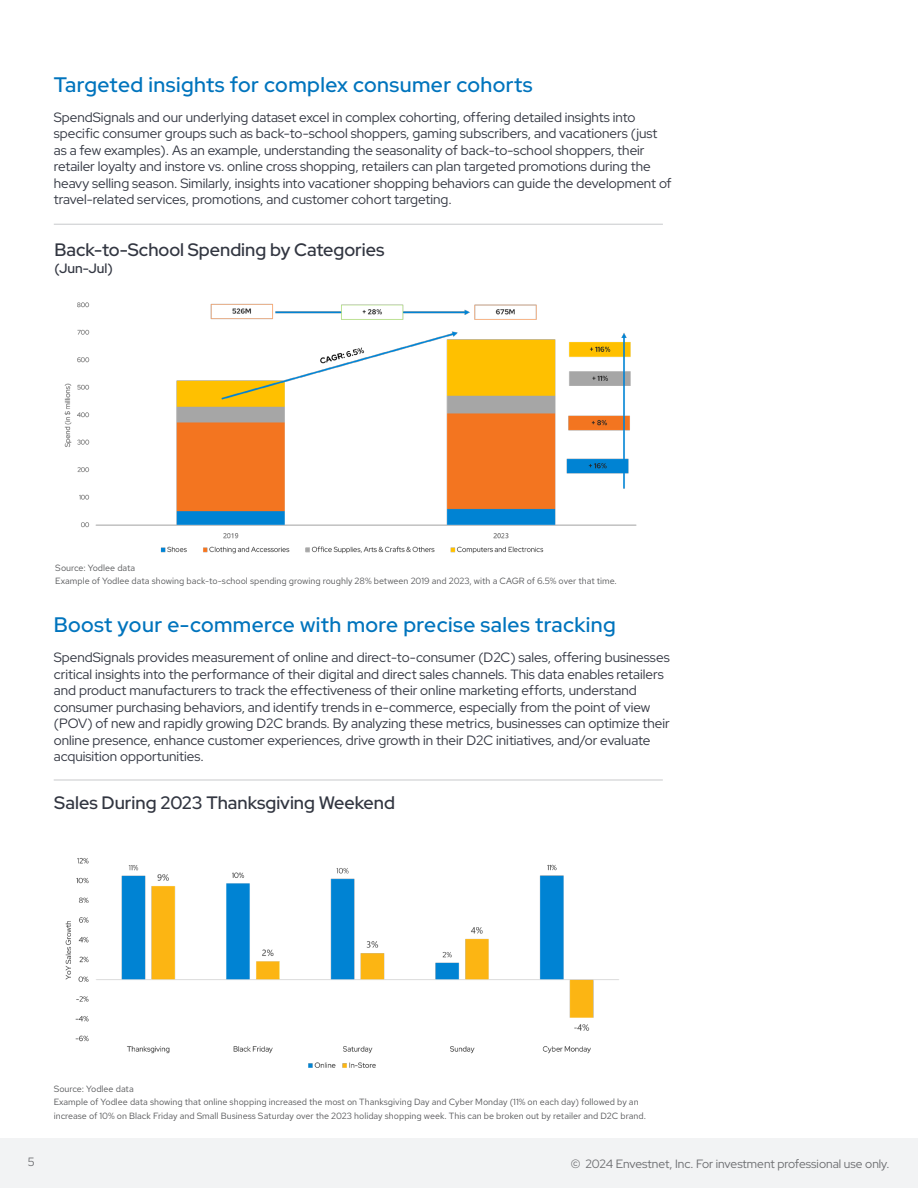
<style>
.page{position:relative;width:918px;height:1188px;background:#fff}
.page>*{position:absolute;margin:0;border:0;box-sizing:border-box;transform-origin:0 0}
.t1{font:500 21px "Red Hat Display";letter-spacing:.02em;color:#0074bd}
.t2{font:500 18px "Red Hat Display";color:#323641}
.t3{font:13.5px/16.5px "Red Hat Display";color:#323641}
.t4{font:500 13.5px "Red Hat Display";color:#323641}
.t5{font:12px "Red Hat Display";color:#6c6d70}
.t6{font:300 9px/13.5px "Red Hat Text";color:#57585a}
</style>
<div class="page">
<div style="left:0;top:1138px;width:918px;height:50px;background:#f2f3f4"></div>
<img style="left:64px;top:302px;width:573px;height:252px">
<img style="left:65px;top:857px;width:554px;height:211px">
<div style="left:145px;top:831px;width:387px;height:29px;background:#fff"></div>
<hr style="left:54px;top:224px;width:609px;height:1px;background:#d1d2d4">
<hr style="left:54px;top:779px;width:609px;height:2px;background:#d1d2d4">
<h1 class="t1" style="left:54px;top:71px;width:480px">Targeted insights for complex consumer cohorts</h1>
<p class="t3" style="left:54px;top:109px;width:619px">SpendSignals and our underlying dataset excel in complex cohorting, offering detailed insights into specific consumer groups such as back-to-school shoppers, gaming subscribers, and vacationers (just as a few examples). As an example, understanding the seasonality of back-to-school shoppers, their retailer loyalty and instore vs. online cross shopping, retailers can plan targeted promotions during the heavy selling season. Similarly, insights into vacationer shopping behaviors can guide the development of travel-related services, promotions, and customer cohort targeting.</p>
<h2 class="t2" style="left:54px;top:238px;width:332px">Back-to-School Spending by Categories</h2>
<p class="t4" style="left:54px;top:259px;width:60px">(Jun-Jul)</p>
<p class="t6" style="left:55px;top:561px;width:563px">Source: Yodlee data<br>Example of Yodlee data showing back-to-school spending growing roughly 28% between 2019 and 2023, with a CAGR of 6.5% over that time.</p>
<h1 class="t1" style="left:54px;top:611px;width:563px">Boost your e-commerce with more precise sales tracking</h1>
<p class="t3" style="left:54px;top:649px;width:618px">SpendSignals provides measurement of online and direct-to-consumer (D2C) sales, offering businesses critical insights into the performance of their digital and direct sales channels. This data enables retailers and product manufacturers to track the effectiveness of their online marketing efforts, understand consumer purchasing behaviors, and identify trends in e-commerce, especially from the point of view (POV) of new and rapidly growing D2C brands. By analyzing these metrics, businesses can optimize their online presence, enhance customer experiences, drive growth in their D2C initiatives, and/or evaluate acquisition opportunities.</p>
<h2 class="t2" style="left:54px;top:791px;width:342px">Sales During 2023 Thanksgiving Weekend</h2>
<p class="t6" style="left:54px;top:1082px;width:594px">Source: Yodlee data<br>Example of Yodlee data showing that online shopping increased the most on Thanksgiving Day and Cyber Monday (11% on each day) followed by an increase of 10% on Black Friday and Small Business Saturday over the 2023 holiday shopping week. This can be broken out by retailer and D2C brand.</p>
<p class="t5" style="left:28px;top:1154px;width:8px">5</p>
<p class="t5" style="left:571px;top:1156px;width:320px">© 2024 Envestnet, Inc. For investment professional use only.</p>
</div>
